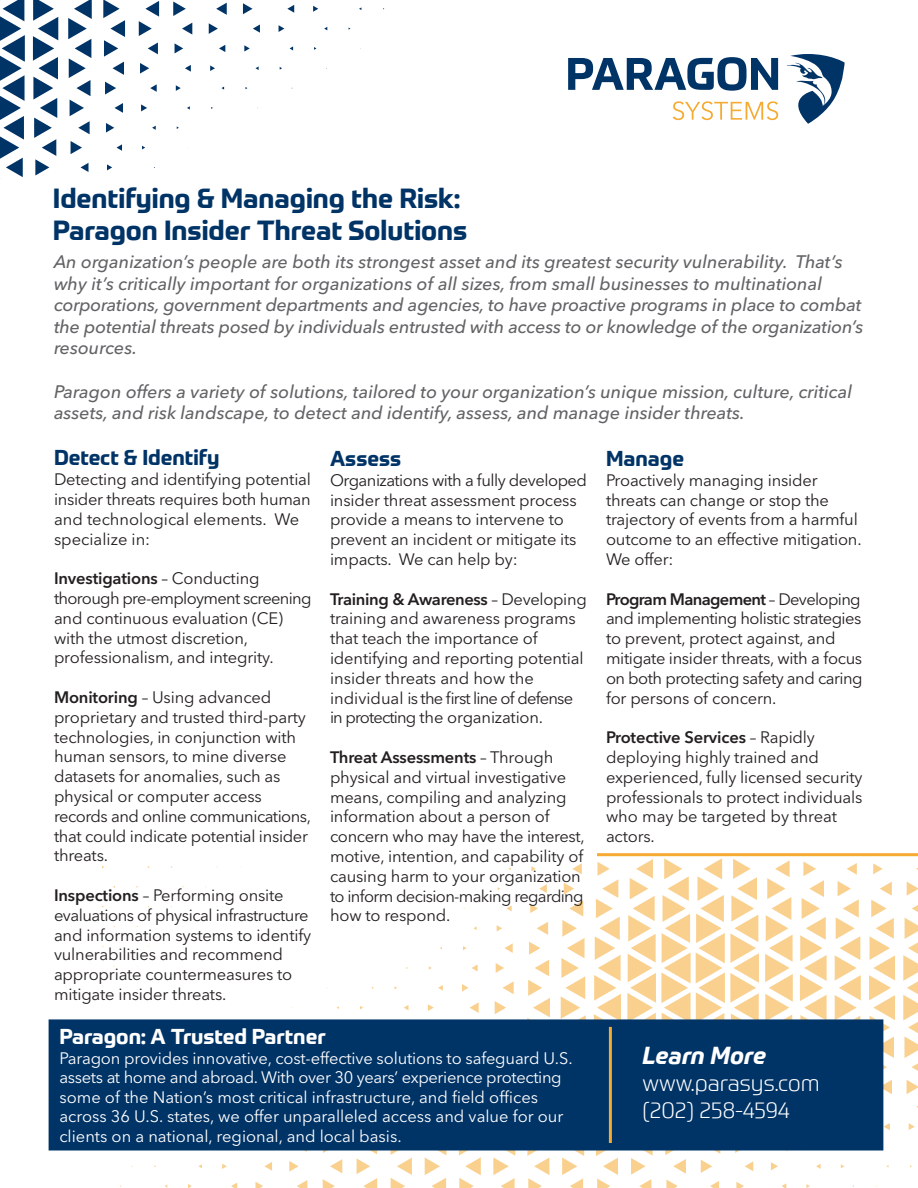
<style>
.page{position:relative;width:918px;height:1188px;background:#fff}
.page>*{position:absolute;margin:0;border:0;box-sizing:border-box;transform-origin:0 0}
.t1{font:700 27px "Prometo";color:#036}
.t2{font:italic 700 24px "Prometo";color:#fff}
.t3{font:300 22.5px "Prometo";color:#fff}
.t4{font:700 21px "Prometo";color:#036}
.t5{font:700 21px "Prometo";color:#fff}
.t6{font:italic 500 18px/21.6px "Avenir Next LT Pro";color:#636366}
.t7{font:16.5px/19.8px "Avenir Next LT Pro";letter-spacing:-.01em;color:#231f20}
.t8{font:16.5px/19.5px "Avenir Next LT Pro";color:#fff}
.t9{font:16.5px/19.8px "Avenir Next LT Pro";letter-spacing:-.03em;color:#231f20}
.t10{font:16.5px/19.8px "Avenir Next LT Pro";letter-spacing:-.05em;color:#231f20}
.t11{font:600 16.5px "Avenir Next LT Pro";letter-spacing:-.01em;color:#231f20}
.s1{font-weight:400}
.s2{font-weight:600}
</style>
<div class="page">
<svg style="left:404px;top:1005px;width:5px;height:5px"></svg>
<svg style="left:428px;top:1004px;width:6px;height:7px"></svg>
<svg style="left:438px;top:985px;width:5px;height:6px"></svg>
<svg style="left:462px;top:984px;width:6px;height:8px"></svg>
<svg style="left:472px;top:964px;width:6px;height:7px"></svg>
<svg style="left:469px;top:1002px;width:10px;height:11px"></svg>
<svg style="left:496px;top:963px;width:8px;height:10px"></svg>
<svg style="left:504px;top:943px;width:9px;height:10px"></svg>
<svg style="left:497px;top:925px;width:5px;height:6px"></svg>
<svg style="left:503px;top:981px;width:11px;height:13px"></svg>
<svg style="left:506px;top:905px;width:6px;height:6px"></svg>
<svg style="left:537px;top:922px;width:11px;height:13px"></svg>
<svg style="left:530px;top:904px;width:8px;height:9px"></svg>
<svg style="left:323px;top:1150px;width:11px;height:3px"></svg>
<svg style="left:539px;top:884px;width:8px;height:9px"></svg>
<svg style="left:531px;top:866px;width:5px;height:5px"></svg>
<svg style="left:222px;top:1164px;width:5px;height:5px"></svg>
<svg style="left:264px;top:1162px;width:8px;height:9px"></svg>
<svg style="left:289px;top:1161px;width:10px;height:11px"></svg>
<svg style="left:330px;top:1159px;width:12px;height:14px"></svg>
<svg style="left:231px;top:1183px;width:6px;height:5px"></svg>
<svg style="left:255px;top:1182px;width:8px;height:6px"></svg>
<svg style="left:297px;top:1180px;width:10px;height:8px"></svg>
<svg style="left:323px;top:1179px;width:12px;height:9px"></svg>
<svg style="left:357px;top:1150px;width:20px;height:38px"></svg>
<svg style="left:391px;top:1150px;width:21px;height:38px"></svg>
<svg style="left:425px;top:1150px;width:21px;height:38px"></svg>
<svg style="left:459px;top:1150px;width:22px;height:38px"></svg>
<svg style="left:572px;top:863px;width:10px;height:11px"></svg>
<svg style="left:493px;top:1001px;width:23px;height:187px"></svg>
<svg style="left:188px;top:1184px;width:4px;height:4px"></svg>
<svg style="left:527px;top:942px;width:23px;height:246px"></svg>
<svg style="left:560px;top:883px;width:26px;height:305px"></svg>
<svg style="left:594px;top:862px;width:27px;height:326px"></svg>
<svg style="left:627px;top:858px;width:132px;height:330px"></svg>
<svg style="left:765px;top:860px;width:28px;height:159px"></svg>
<svg style="left:771px;top:1162px;width:7px;height:8px"></svg>
<svg style="left:800px;top:861px;width:27px;height:158px"></svg>
<svg style="left:847px;top:863px;width:10px;height:12px"></svg>
<svg style="left:782px;top:1183px;width:4px;height:5px"></svg>
<svg style="left:835px;top:881px;width:26px;height:138px"></svg>
<svg style="left:873px;top:863px;width:10px;height:11px"></svg>
<svg style="left:806px;top:1184px;width:4px;height:4px"></svg>
<svg style="left:816px;top:1164px;width:5px;height:5px"></svg>
<svg style="left:869px;top:882px;width:26px;height:212px"></svg>
<svg style="left:884px;top:1123px;width:6px;height:7px"></svg>
<svg style="left:903px;top:882px;width:15px;height:212px"></svg>
<svg style="left:909px;top:1123px;width:6px;height:7px"></svg>
<svg style="left:244px;top:45px;width:6px;height:7px"></svg>
<svg style="left:219px;top:45px;width:6px;height:7px"></svg>
<svg style="left:210px;top:65px;width:5px;height:6px"></svg>
<svg style="left:279px;top:25px;width:5px;height:7px"></svg>
<svg style="left:253px;top:25px;width:7px;height:8px"></svg>
<svg style="left:209px;top:23px;width:9px;height:11px"></svg>
<svg style="left:185px;top:65px;width:6px;height:7px"></svg>
<svg style="left:176px;top:85px;width:5px;height:6px"></svg>
<svg style="left:152px;top:126px;width:4px;height:4px"></svg>
<svg style="left:313px;top:6px;width:5px;height:6px"></svg>
<svg style="left:287px;top:5px;width:7px;height:8px"></svg>
<svg style="left:243px;top:3px;width:10px;height:11px"></svg>
<svg style="left:216px;top:3px;width:11px;height:12px"></svg>
<svg style="left:182px;top:23px;width:10px;height:12px"></svg>
<svg style="left:175px;top:43px;width:8px;height:10px"></svg>
<svg style="left:150px;top:84px;width:7px;height:8px"></svg>
<svg style="left:141px;top:104px;width:6px;height:7px"></svg>
<svg style="left:173px;top:1px;width:13px;height:15px"></svg>
<svg style="left:148px;top:43px;width:10px;height:11px"></svg>
<svg style="left:140px;top:63px;width:9px;height:11px"></svg>
<svg style="left:115px;top:103px;width:8px;height:10px"></svg>
<svg style="left:106px;top:123px;width:8px;height:10px"></svg>
<svg style="left:117px;top:144px;width:5px;height:7px"></svg>
<svg style="left:139px;top:1px;width:20px;height:35px"></svg>
<svg style="left:105px;top:82px;width:11px;height:13px"></svg>
<svg style="left:107px;top:164px;width:5px;height:6px"></svg>
<svg style="left:71px;top:141px;width:11px;height:13px"></svg>
<svg style="left:81px;top:163px;width:7px;height:9px"></svg>
<svg style="left:103px;top:0;width:22px;height:75px"></svg>
<svg style="left:68px;top:0;width:24px;height:134px"></svg>
<svg style="left:33px;top:0;width:26px;height:176px"></svg>
<svg style="left:0;top:0;width:25px;height:179px"></svg>
<div style="left:49px;top:1019px;width:834px;height:131px;background:#036;border:2px solid #036"></div>
<hr style="left:597px;top:853px;width:321px;height:3px;background:#f5aa32">
<svg style="left:568px;top:57px;width:210px;height:34px"></svg>
<svg style="left:673px;top:101px;width:105px;height:19px"></svg>
<svg style="left:787px;top:54px;width:58px;height:70px"></svg>
<hr style="left:609px;top:1027px;width:3px;height:116px;background:#f5aa32">
<p class="t1" style="left:53px;top:181px;width:409px">Identifying &amp; Managing the Risk:</p>
<p class="t1" style="left:53px;top:214px;width:416px">Paragon Insider Threat Solutions</p>
<p class="t6" style="left:54px;top:251px;width:811px">An organization’s people are both its strongest asset and its greatest security vulnerability. That’s why it’s critically important for organizations of all sizes, from small businesses to multinational corporations, government departments and agencies, to have proactive programs in place to combat the potential threats posed by individuals entrusted with access to or knowledge of the organization’s resources.</p>
<p class="t6" style="left:54px;top:381px;width:800px">Paragon offers a variety of solutions, tailored to your organization’s unique mission, culture, critical assets, and risk landscape, to detect and identify, assess, and manage insider threats.</p>
<p class="t4" style="left:54px;top:445px;width:167px">Detect &amp; Identify</p>
<p class="t7" style="left:54px;top:469px;width:259px">Detecting and identifying potential insider threats requires both human and technological elements. We specialize in:</p>
<p class="t11" style="left:54px;top:568px;width:207px">Investigations <span class="s1">– Conducting</span></p>
<p class="t7" style="left:54px;top:588px;width:259px">thorough pre-employment screening and continuous evaluation (CE) with the utmost discretion,</p>
<p class="t7" style="left:54px;top:648px;width:221px">professionalism, and integrity.</p>
<p class="t7" style="left:54px;top:687px;width:253px"><span class="s2">Monitoring</span> – Using advanced proprietary and trusted third-party technologies, in conjunction with human sensors, to mine diverse datasets for anomalies, such as physical or computer access</p>
<p class="t7" style="left:54px;top:806px;width:259px">records and online communications, that could indicate potential insider threats.</p>
<p class="t7" style="left:54px;top:885px;width:259px"><span class="s2">Inspections</span> – Performing onsite evaluations of physical infrastructure and information systems to identify vulnerabilities and recommend appropriate countermeasures to mitigate insider threats.</p>
<p class="t4" style="left:330px;top:445px;width:73px">Assess</p>
<p class="t7" style="left:330px;top:470px;width:259px">Organizations with a fully developed insider threat assessment process provide a means to intervene to prevent an incident or mitigate its impacts. We can help by:</p>
<p class="t7" style="left:330px;top:589px;width:258px"><span class="s2">Training &amp; Awareness</span> – Developing training and awareness programs that teach the importance of identifying and reporting potential insider threats and how the</p>
<p class="t10" style="left:330px;top:688px;width:245px">individual is the first line of defense in protecting the organization.</p>
<p class="t7" style="left:330px;top:747px;width:238px"><span class="s2">Threat Assessments</span> – Through physical and virtual investigative means, compiling and analyzing information about a person of</p>
<p class="t7" style="left:330px;top:827px;width:256px">concern who may have the interest, motive, intention, and capability of causing harm to your organization to inform decision-making regarding how to respond.</p>
<p class="t5" style="left:59px;top:1024px;width:268px">Paragon: A Trusted Partner</p>
<p class="t8" style="left:59px;top:1048px;width:515px">Paragon provides innovative, cost-effective solutions to safeguard U.S. assets at home and abroad. With over 30 years’ experience protecting some of the Nation’s most critical infrastructure, and field offices across 36 U.S. states, we offer unparalleled access and value for our clients on a national, regional, and local basis.</p>
<p class="t4" style="left:606px;top:445px;width:80px">Manage</p>
<p class="t7" style="left:606px;top:470px;width:257px">Proactively managing insider threats can change or stop the trajectory of events from a harmful outcome to an effective mitigation.<br>We offer:</p>
<p class="t9" style="left:606px;top:589px;width:258px"><span class="s2">Program Management</span> – Developing and implementing holistic strategies to prevent, protect against, and mitigate insider threats, with a focus on both protecting safety and caring for persons of concern.</p>
<p class="t7" style="left:606px;top:728px;width:258px"><span class="s2">Protective Services</span> – Rapidly deploying highly trained and experienced, fully licensed security professionals to protect individuals who may be targeted by threat actors.</p>
<p class="t2" style="left:642px;top:1041px;width:125px">Learn More</p>
<p class="t3" style="left:642px;top:1070px;width:179px">www.parasys.com</p>
<p class="t3" style="left:642px;top:1097px;width:149px">(202) 258-4594</p>
</div>
